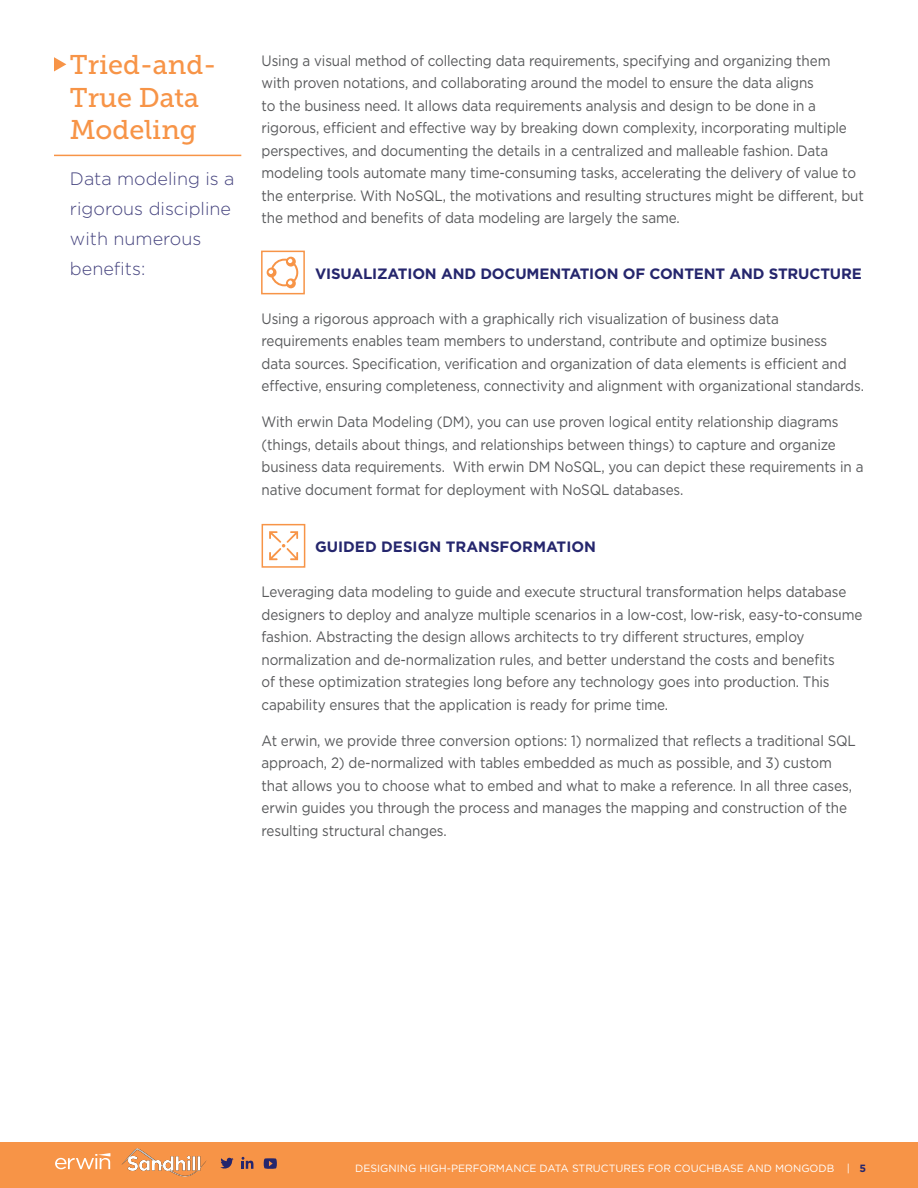
<style>
.page{position:relative;width:918px;height:1188px;background:#fff}
.page>*{position:absolute;margin:0;border:0;box-sizing:border-box;transform-origin:0 0}
.t1{font:27px/32.4px "Museo Slab 500";color:#f79447}
.t2{font:300 18px/30px "Gotham";color:#46447f}
.t3{font:15px/22.5px "Gotham";letter-spacing:-.01em;color:#57585a;scale:.9 1}
.t4{font:700 15px "Gotham";letter-spacing:-.01em;color:#25266d}
.t5{font:10.5px "Gotham";color:#fff}
.s1{font-weight:700;color:#25266d}
</style>
<div class="page">
<div style="left:0;top:1142px;width:918px;height:46px;background:#f79447"></div>
<hr style="left:54px;top:155px;width:187px;height:1px;background:#f79447">
<svg style="left:54px;top:57px;width:12px;height:14px"></svg>
<div style="left:262px;top:524px;width:43px;height:44px;border:2px solid #f79447"></div>
<div style="left:261px;top:251px;width:44px;height:43px;border:2px solid #f79447"></div>
<svg style="left:269px;top:531px;width:29px;height:29px"></svg>
<svg style="left:267px;top:257px;width:31px;height:31px"></svg>
<svg style="left:55px;top:1153px;width:55px;height:16px"></svg>
<svg style="left:220px;top:1157px;width:14px;height:12px"></svg>
<svg style="left:242px;top:1157px;width:12px;height:12px"></svg>
<svg style="left:264px;top:1158px;width:13px;height:11px"></svg>
<img style="left:121px;top:1149px;width:85px;height:27px">
<h1 class="t1" style="left:70px;top:49px;width:148px">Tried-and-<br>True Data<br>Modeling</h1>
<p class="t2" style="left:70px;top:163px;width:166px">Data modeling is a rigorous discipline with numerous benefits:</p>
<p class="t3" style="left:262px;top:49px;width:671px">Using a visual method of collecting data requirements, specifying and organizing them<br>with proven notations, and collaborating around the model to ensure the data aligns<br>to the business need. It allows data requirements analysis and design to be done in a rigorous, efficient and effective way by breaking down complexity, incorporating multiple perspectives, and documenting the details in a centralized and malleable fashion. Data modeling tools automate many time-consuming tasks, accelerating the delivery of value to the enterprise. With NoSQL, the motivations and resulting structures might be different, but the method and benefits of data modeling are largely the same.</p>
<p class="t4" style="left:315px;top:263px;width:548px">VISUALIZATION AND DOCUMENTATION OF CONTENT AND STRUCTURE</p>
<p class="t3" style="left:262px;top:307px;width:671px">Using a rigorous approach with a graphically rich visualization of business data requirements enables team members to understand, contribute and optimize business<br>data sources. Specification, verification and organization of data elements is efficient and effective, ensuring completeness, connectivity and alignment with organizational standards.</p>
<p class="t3" style="left:262px;top:411px;width:670px">With erwin Data Modeling (DM), you can use proven logical entity relationship diagrams (things, details about things, and relationships between things) to capture and organize business data requirements. With erwin DM NoSQL, you can depict these requirements in a native document format for deployment with NoSQL databases.</p>
<p class="t4" style="left:315px;top:537px;width:282px">GUIDED DESIGN TRANSFORMATION</p>
<p class="t3" style="left:262px;top:581px;width:669px">Leveraging data modeling to guide and execute structural transformation helps database designers to deploy and analyze multiple scenarios in a low-cost, low-risk, easy-to-consume fashion. Abstracting the design allows architects to try different structures, employ normalization and de-normalization rules, and better understand the costs and benefits<br>of these optimization strategies long before any technology goes into production. This capability ensures that the application is ready for prime time.</p>
<p class="t3" style="left:262px;top:729px;width:662px">At erwin, we provide three conversion options: 1) normalized that reflects a traditional SQL approach, 2) de-normalized with tables embedded as much as possible, and 3) custom that allows you to choose what to embed and what to make a reference. In all three cases, erwin guides you through the process and manages the mapping and construction of the resulting structural changes.</p>
<p class="t5" style="left:355px;top:1161px;width:512px">DESIGNING HIGH-PERFORMANCE DATA STRUCTURES FOR COUCHBASE AND MONGODB | <span class="s1">5</span></p>
</div>
